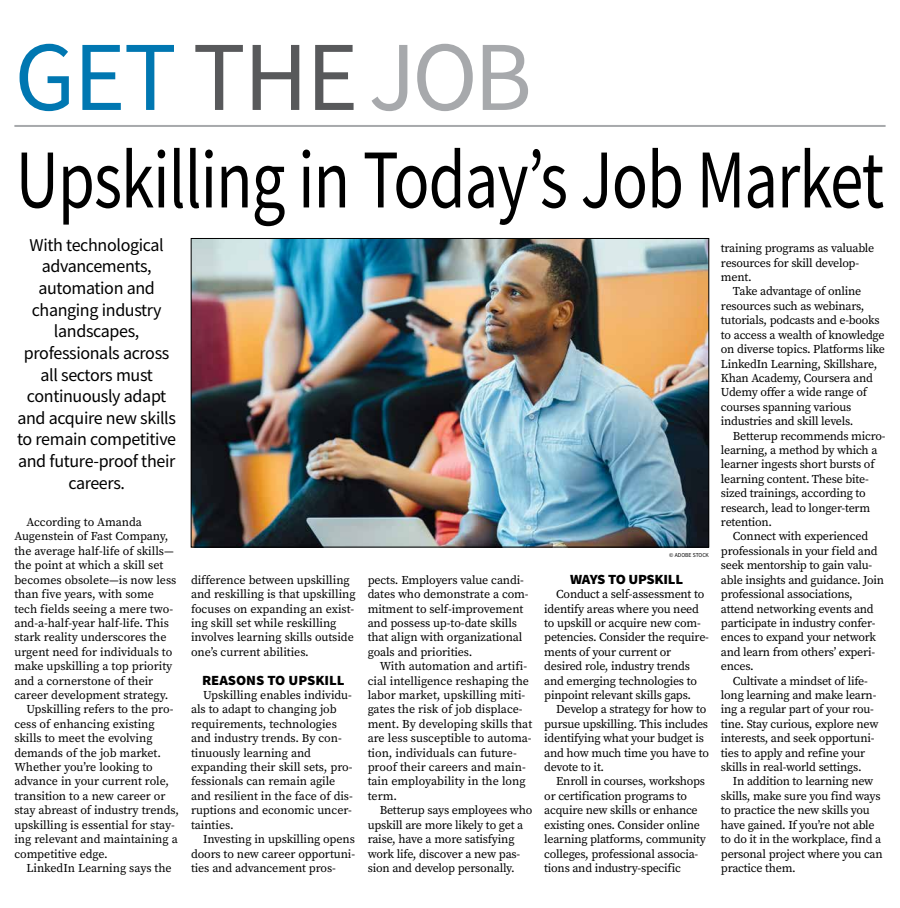
<style>
.page{position:relative;width:900px;height:908px;background:#fff}
.page>*{position:absolute;margin:0;border:0;box-sizing:border-box;transform-origin:0 0}
.t1{font:99px "Source Sans Pro";letter-spacing:-.02em;color:#0077b1}
.t2{font:83.6px "Source Sans Pro";letter-spacing:-.015em;color:#000;scale:.8 1}
.t3{font:18px/21.6px "Source Sans Pro";letter-spacing:-.02em;color:#000;text-align:center}
.t4{font:900 14px "Source Sans Pro";letter-spacing:-.015em;color:#000;scale:1.05 1}
.t5{font:12px/14.4px "Source Serif Pro";letter-spacing:-.02em;color:#000}
.t6{font:12px/14.4px "Source Serif Pro";color:#000}
.t7{font:6px "Source Sans Pro";color:#000;scale:.95 1}
.s1{color:#58595b}
.s2{color:#a7a9ac}
</style>
<div class="page">
<hr style="left:14px;top:125px;width:872px;height:2px;background:#a7a9ac">
<img style="left:193px;top:240px;width:514px;height:305px">
<div style="left:191px;top:238px;width:518px;height:309px;border:1px solid #000"></div>
<h1 class="t1" style="left:14px;top:14px;width:519px">GET <span class="s1">THE</span><span class="s2">JOB</span></h1>
<h2 class="t2" style="left:16px;top:126px;width:1087px">Upskilling in Today’s Job Market</h2>
<h3 class="t3" style="left:17px;top:234px;width:161px">With technological advancements, automation and changing industry landscapes, professionals across all sectors must continuously adapt and acquire new skills to remain competitive and future-proof their careers.</h3>
<p class="t5" style="left:26px;top:514px;width:117px">According to Amanda</p>
<p class="t5" style="left:14px;top:529px;width:156px">Augenstein of Fast Company,</p>
<p class="t5" style="left:14px;top:543px;width:161px">the average half-life of skills—</p>
<p class="t5" style="left:14px;top:558px;width:150px">the point at which a skill set</p>
<p class="t5" style="left:14px;top:572px;width:163px">becomes obsolete—is now less</p>
<p class="t5" style="left:14px;top:586px;width:141px">than five years, with some</p>
<p class="t5" style="left:14px;top:601px;width:160px">tech fields seeing a mere two-</p>
<p class="t5" style="left:14px;top:615px;width:156px">and-a-half-year half-life. This</p>
<p class="t5" style="left:14px;top:630px;width:154px">stark reality underscores the</p>
<p class="t5" style="left:14px;top:644px;width:159px">urgent need for individuals to</p>
<p class="t5" style="left:14px;top:658px;width:159px">make upskilling a top priority</p>
<p class="t5" style="left:14px;top:673px;width:140px">and a cornerstone of their</p>
<p class="t5" style="left:14px;top:687px;width:155px">career development strategy.</p>
<p class="t5" style="left:26px;top:702px;width:149px">Upskilling refers to the pro-</p>
<p class="t5" style="left:14px;top:716px;width:142px">cess of enhancing existing</p>
<p class="t5" style="left:14px;top:730px;width:140px">skills to meet the evolving</p>
<p class="t5" style="left:14px;top:745px;width:148px">demands of the job market.</p>
<p class="t5" style="left:14px;top:759px;width:140px">Whether you’re looking to</p>
<p class="t5" style="left:14px;top:774px;width:156px">advance in your current role,</p>
<p class="t5" style="left:14px;top:788px;width:153px">transition to a new career or</p>
<p class="t5" style="left:14px;top:802px;width:166px">stay abreast of industry trends,</p>
<p class="t5" style="left:14px;top:817px;width:162px">upskilling is essential for stay-</p>
<p class="t5" style="left:14px;top:831px;width:165px">ing relevant and maintaining a</p>
<p class="t5" style="left:14px;top:846px;width:95px">competitive edge.</p>
<p class="t5" style="left:26px;top:860px;width:147px">LinkedIn Learning says the</p>
<p class="t5" style="left:191px;top:572px;width:166px">difference between upskilling and reskilling is that upskilling focuses on expanding an exist&shy;ing skill set while reskilling involves learning skills outside one’s current abilities.</p>
<p class="t4" style="left:202px;top:670px;width:137px">REASONS TO UPSKILL</p>
<p class="t5" style="left:191px;top:687px;width:163px;text-indent:12px">Upskilling enables individu&shy;als to adapt to changing job requirements, technologies and industry trends. By con&shy;tinuously learning and expanding their skill sets, pro&shy;fessionals can remain agile and resilient in the face of dis&shy;ruptions and economic uncer&shy;tainties.</p>
<p class="t5" style="left:191px;top:831px;width:166px;text-align:justify;text-indent:12px">Investing in upskilling opens doors to new career opportuni&shy;ties and advancement pros-</p>
<p class="t5" style="left:368px;top:572px;width:163px">pects. Employers value candi&shy;dates who demonstrate a com&shy;mitment to self-improvement and possess up-to-date skills that align with organizational goals and priorities.</p>
<p class="t6" style="left:368px;top:658px;width:166px;text-indent:12px">With automation and artifi&shy;cial intelligence reshaping the labor market, upskilling miti&shy;gates the risk of job displace&shy;ment. By developing skills that are less susceptible to automa&shy;tion, individuals can future&shy;proof their careers and main&shy;tain employability in the long term.</p>
<p class="t5" style="left:368px;top:802px;width:166px;text-indent:12px">Betterup says employees who upskill are more likely to get a raise, have a more satisfying work life, discover a new pas&shy;sion and develop personally.</p>
<p class="t7" style="left:669px;top:550px;width:43px">© ADOBE STOCK</p>
<p class="t4" style="left:570px;top:569px;width:109px">WAYS TO UPSKILL</p>
<p class="t5" style="left:544px;top:586px;width:166px;text-indent:12px">Conduct a self-assessment to identify areas where you need to upskill or acquire new com&shy;petencies. Consider the require&shy;ments of your current or desired role, industry trends and emerging technologies to pinpoint relevant skills gaps.</p>
<p class="t5" style="left:544px;top:702px;width:166px;text-indent:12px">Develop a strategy for how to pursue upskilling. This includes identifying what your budget is and how much time you have to devote to it.</p>
<p class="t5" style="left:544px;top:774px;width:163px;text-indent:12px">Enroll in courses, workshops or certification programs to acquire new skills or enhance existing ones. Consider online learning platforms, community colleges, professional associa&shy;tions and industry-specific</p>
<p class="t5" style="left:721px;top:241px;width:155px">training programs as valuable resources for skill develop&shy;ment.</p>
<p class="t5" style="left:721px;top:284px;width:166px;text-indent:12px">Take advantage of online resources such as webinars, tutorials, podcasts and e-books to access a wealth of knowledge on diverse topics. Platforms like<br>LinkedIn Learning, Skillshare,<br>Khan Academy, Coursera and<br>Udemy offer a wide range of courses spanning various industries and skill levels.</p>
<p class="t5" style="left:721px;top:428px;width:166px;text-indent:12px">Betterup recommends micro&shy;learning, a method by which a learner ingests short bursts of learning content. These bite&shy;sized trainings, according to research, lead to longer-term retention.</p>
<p class="t5" style="left:721px;top:529px;width:165px;text-indent:12px">Connect with experienced professionals in your field and seek mentorship to gain valu&shy;able insights and guidance. Join professional associations, attend networking events and participate in industry confer&shy;ences to expand your network and learn from others’ experi&shy;ences.</p>
<p class="t5" style="left:721px;top:673px;width:159px;text-indent:12px">Cultivate a mindset of life&shy;long learning and make learn&shy;ing a regular part of your rou&shy;tine. Stay curious, explore new interests, and seek opportuni&shy;ties to apply and refine your skills in real-world settings.</p>
<p class="t5" style="left:721px;top:774px;width:163px;text-indent:12px">In addition to learning new skills, make sure you find ways to practice the new skills you have gained. If you’re not able to do it in the workplace, find a personal project where you can practice them.</p>
</div>
